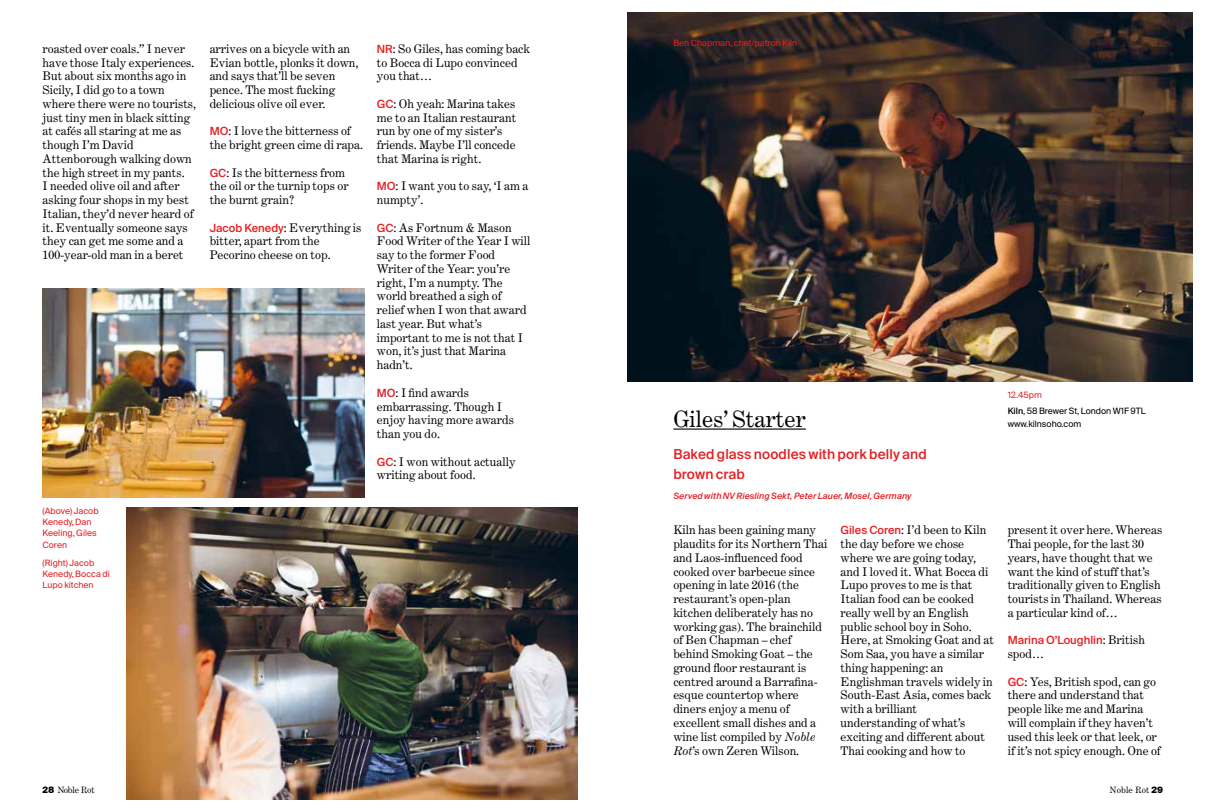
<style>
.page{position:relative;width:1205px;height:812px;background:#fff}
.page>*{position:absolute;margin:0;border:0;box-sizing:border-box;transform-origin:0 0}
.t1{font:22.5px "Century Expanded";color:#000}
.t2{font:500 13.75px/20px "Suisse Intl";letter-spacing:.01em;color:#e51f23}
.t3{font:11.88px/13.8px "Century Expanded";color:#000}
.t4{font:500 11.25px "Suisse Intl";color:#e51f23}
.t5{font:8.75px/11.2px "Suisse Intl";color:#e51f23}
.t6{font:8.75px/16px "Suisse Intl";color:#000}
.t7{font:italic 500 8.75px "Suisse Intl";letter-spacing:.01em;color:#e51f23}
.t8{font:8.75px "Century Expanded";letter-spacing:-.015em;color:#000}
.s1{font-family:"Suisse Intl";font-weight:500;font-size:11.25px;color:#e51f23}
.s2{font-style:italic}
.s3{color:#e51f23}
.s4{font-weight:500}
.s5{font-family:"Century Expanded";font-weight:400;font-size:11.88px;color:#000}
.s6{font-family:"Suisse Intl";font-weight:900}
</style>
<div class="page">
<img style="left:43px;top:288px;width:321px;height:209px">
<hr style="left:673px;top:428px;width:133px;height:1px;background:#000">
<img style="left:627px;top:12px;width:565px;height:369px">
<img style="left:126px;top:507px;width:452px;height:292px">
<p class="t3" style="left:43px;top:41px;width:155px">roasted over coals.” I never have those Italy experiences.<br>But about six months ago in<br>Sicily, I did go to a town where there were no tourists, just tiny men in black sitting at cafés all staring at me as though I’m David<br>Attenborough walking down the high street in my pants.<br>I needed olive oil and after asking four shops in my best<br>Italian, they’d never heard of it. Eventually someone says they can get me some and a<br>100-year-old man in a beret</p>
<p class="t3" style="left:210px;top:41px;width:150px">arrives on a bicycle with an<br>Evian bottle, plonks it down, and says that’ll be seven pence. The most fucking delicious olive oil ever.</p>
<p class="t3" style="left:210px;top:124px;width:155px"><span class="s1">MO</span>: I love the bitterness of the bright green cime di rapa.</p>
<p class="t3" style="left:210px;top:165px;width:140px"><span class="s1">GC</span>: Is the bitterness from the oil or the turnip tops or the burnt grain?</p>
<p class="t3" style="left:210px;top:220px;width:153px"><span class="s1">Jacob Kenedy</span>: Everything is bitter, apart from the<br>Pecorino cheese on top.</p>
<p class="t5" style="left:43px;top:505px;width:58px">(Above) Jacob<br>Kenedy, Dan<br>Keeling, Giles<br>Coren</p>
<p class="t5" style="left:43px;top:557px;width:69px">(Right) Jacob<br>Kenedy, Bocca di<br>Lupo kitchen</p>
<p class="t3" style="left:377px;top:41px;width:155px"><span class="s1">NR</span>: So Giles, has coming back to Bocca di Lupo convinced you that…</p>
<p class="t3" style="left:377px;top:96px;width:141px"><span class="s1">GC</span>: Oh yeah: Marina takes me to an Italian restaurant run by one of my sister’s friends. Maybe I’ll concede that Marina is right.</p>
<p class="t3" style="left:377px;top:179px;width:153px"><span class="s1">MO</span>: I want you to say, ‘I am a numpty’.</p>
<p class="t3" style="left:377px;top:220px;width:155px"><span class="s1">GC</span>: As Fortnum &amp; Mason<br>Food Writer of the Year I will say to the former Food<br>Writer of the Year: you’re right, I’m a numpty. The world breathed a sigh of relief when I won that award last year. But what’s important to me is not that I won, it’s just that Marina hadn’t.</p>
<p class="t3" style="left:377px;top:385px;width:139px"><span class="s1">MO</span>: I find awards embarrassing. Though I enjoy having more awards than you do.</p>
<p class="t3" style="left:377px;top:454px;width:140px"><span class="s1">GC</span>: I won without actually writing about food.</p>
<p class="t5" style="left:673px;top:37px;width:125px">Ben Chapman, chef/patron Kiln</p>
<h1 class="t1" style="left:673px;top:405px;width:134px">Giles’ Starter</h1>
<p class="t2" style="left:673px;top:444px;width:255px">Baked glass noodles with pork belly and brown crab</p>
<p class="t7" style="left:673px;top:490px;width:240px">Served with NV Riesling Sekt, Peter Lauer, Mosel, Germany</p>
<p class="t3" style="left:673px;top:523px;width:155px">Kiln has been gaining many plaudits for its Northern Thai and Laos-influenced food cooked over barbecue since opening in late 2016 (the restaurant’s open-plan kitchen deliberately has no working gas). The brainchild of Ben Chapman – chef behind Smoking Goat – the ground floor restaurant is centred around a Barrafina&shy;esque countertop where diners enjoy a menu of excellent small dishes and a wine list compiled by <span class="s2">Noble<br>Rot</span>’s own Zeren Wilson.</p>
<p class="t3" style="left:840px;top:523px;width:155px"><span class="s1">Giles Coren</span>: I’d been to Kiln the day before we chose where we are going today, and I loved it. What Bocca di<br>Lupo proves to me is that<br>Italian food can be cooked really well by an English public school boy in Soho.<br>Here, at Smoking Goat and at<br>Som Saa, you have a similar thing happening: an<br>Englishman travels widely in<br>South-East Asia, comes back with a brilliant understanding of what’s exciting and different about<br>Thai cooking and how to</p>
<p class="t6" style="left:1007px;top:387px;width:140px"><span class="s3">12.45pm<br></span><span class="s4">Kiln</span>, 58 Brewer St, London W1F 9TL</p>
<p class="t6" style="left:1007px;top:415px;width:75px">www.kilnsoho.com</p>
<p class="t3" style="left:1007px;top:523px;width:156px">present it over here. Whereas<br>Thai people, for the last 30 years, have thought that we want the kind of stuff that’s traditionally given to English tourists in Thailand. Whereas a particular kind of…</p>
<p class="t4" style="left:1007px;top:633px;width:139px">Marina O’Loughlin<span class="s5">: British</span></p>
<p class="t3" style="left:1007px;top:646px;width:38px">spod…</p>
<p class="t3" style="left:1007px;top:674px;width:155px"><span class="s1">GC</span>: Yes, British spod, can go there and understand that people like me and Marina will complain if they haven’t used this leek or that leek, or if it’s not spicy enough. One of</p>
<p class="t8" style="left:43px;top:784px;width:54px"><span class="s6">28</span> Noble Rot</p>
<p class="t8" style="left:1109px;top:784px;width:55px">Noble Rot <span class="s6">29</span></p>
</div>
